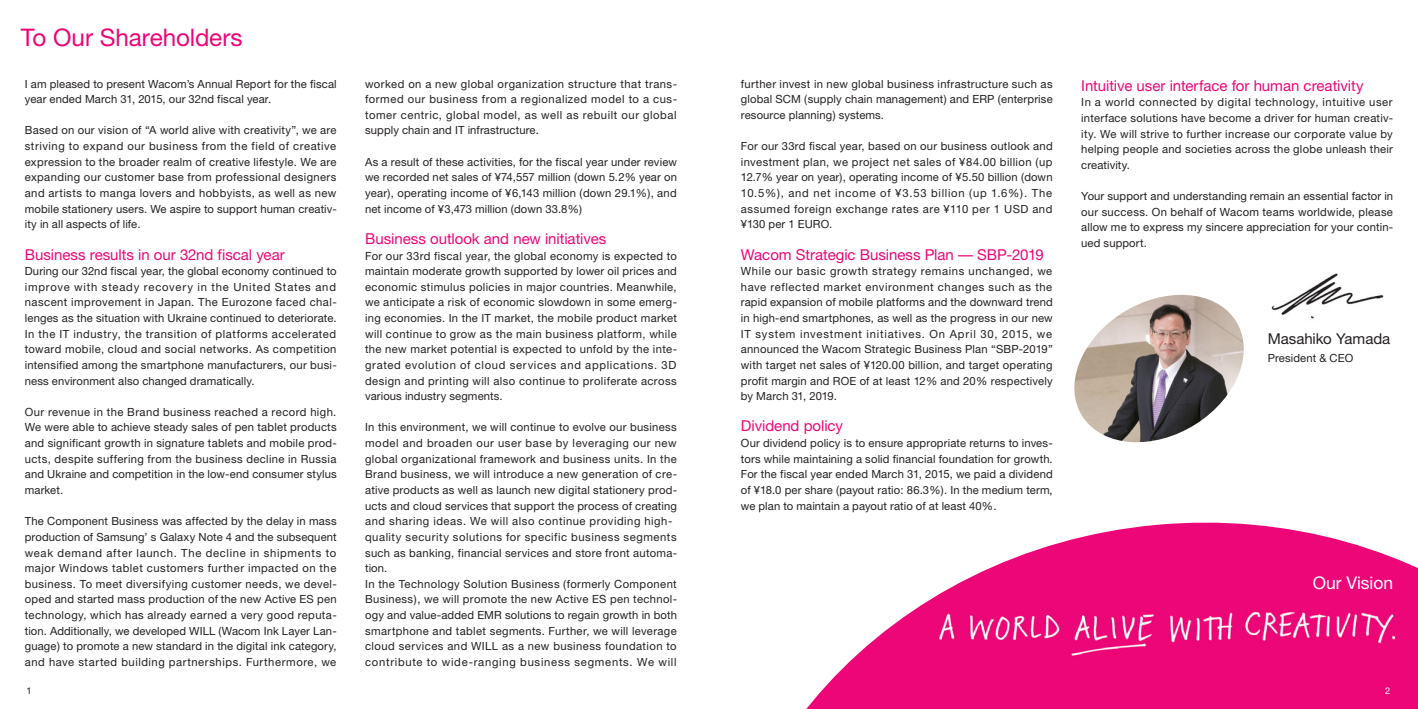
<style>
.page{position:relative;width:1418px;height:709px;background:#fff}
.page>*{position:absolute;margin:0;border:0;box-sizing:border-box;transform-origin:0 0}
.t1{font:24.25px "Helvetica Neue";letter-spacing:-.005em;color:#ed0677}
.t2{font:17.5px "Helvetica Neue";color:#fff}
.t3{font:15px "Helvetica Neue";color:#ed0677}
.t4{font:15px "Helvetica Neue";letter-spacing:-.005em;color:#231f20}
.t5{font:11.25px/15.6px "Helvetica Neue";letter-spacing:.02em;color:#231f20;text-align:justify}
.t6{font:9.38px "Helvetica Neue";color:#231f20}
.t7{font:9.38px "Helvetica Neue";color:#fff}
</style>
<div class="page">
<svg style="left:806px;top:522px;width:611px;height:187px;fill:#ed0677"></svg>
<img style="left:933px;top:606px;width:466px;height:54px">
<img style="left:1074px;top:294px;width:170px;height:149px">
<img style="left:1271px;top:273px;width:113px;height:46px">
<h1 class="t1" style="left:21px;top:29px;width:223px">To Our Shareholders</h1>
<p class="t5" style="left:25px;top:77px;width:313px">I am pleased to present Wacom’s Annual Report for the fiscal year ended March 31, 2015, our 32nd fiscal year.</p>
<p class="t5" style="left:25px;top:124px;width:313px">Based on our vision of “A world alive with creativity”, we are striving to expand our business from the field of creative expression to the broader realm of creative lifestyle. We are expanding our customer base from professional designers and artists to manga lovers and hobbyists, as well as new mobile stationery users. We aspire to support human creativ&shy;ity in all aspects of life.</p>
<h3 class="t3" style="left:25px;top:249px;width:261px">Business results in our 32nd fiscal year</h3>
<p class="t5" style="left:25px;top:264px;width:313px">During our 32nd fiscal year, the global economy continued to improve with steady recovery in the United States and nascent improvement in Japan. The Eurozone faced chal&shy;lenges as the situation with Ukraine continued to deteriorate.<br>In the IT industry, the transition of platforms accelerated toward mobile, cloud and social networks. As competition intensified among the smartphone manufacturers, our busi&shy;ness environment also changed dramatically.</p>
<p class="t5" style="left:25px;top:405px;width:313px">Our revenue in the Brand business reached a record high.<br>We were able to achieve steady sales of pen tablet products and significant growth in signature tablets and mobile prod&shy;ucts, despite suffering from the business decline in Russia and Ukraine and competition in the low-end consumer stylus market.</p>
<p class="t5" style="left:25px;top:514px;width:313px">The Component Business was affected by the delay in mass production of Samsung’ s Galaxy Note 4 and the subsequent weak demand after launch. The decline in shipments to major Windows tablet customers further impacted on the business. To meet diversifying customer needs, we devel&shy;oped and started mass production of the new Active ES pen technology, which has already earned a very good reputa&shy;tion. Additionally, we developed WILL (Wacom Ink Layer Lan&shy;guage) to promote a new standard in the digital ink category, and have started building partnerships. Furthermore, we</p>
<p class="t5" style="left:365px;top:77px;width:313px">worked on a new global organization structure that trans&shy;formed our business from a regionalized model to a cus&shy;tomer centric, global model, as well as rebuilt our global supply chain and IT infrastructure.</p>
<p class="t5" style="left:365px;top:155px;width:313px">As a result of these activities, for the fiscal year under review we recorded net sales of ¥74,557 million (down 5.2% year on year), operating income of ¥6,143 million (down 29.1%), and net income of ¥3,473 million (down 33.8%)</p>
<h3 class="t3" style="left:365px;top:233px;width:242px">Business outlook and new initiatives</h3>
<p class="t5" style="left:365px;top:249px;width:313px">For our 33rd fiscal year, the global economy is expected to maintain moderate growth supported by lower oil prices and economic stimulus policies in major countries. Meanwhile, we anticipate a risk of economic slowdown in some emerg&shy;ing economies. In the IT market, the mobile product market will continue to grow as the main business platform, while the new market potential is expected to unfold by the inte&shy;grated evolution of cloud services and applications. 3D design and printing will also continue to proliferate across various industry segments.</p>
<p class="t5" style="left:365px;top:421px;width:313px;text-align:left">In this environment, we will continue to evolve our business model and broaden our user base by leveraging our new global organizational framework and business units. In the Brand business, we will introduce a new generation of cre&shy;ative products as well as launch new digital stationery prod&shy;ucts and cloud services that support the process of creating and sharing ideas. We will also continue providing high&shy;quality security solutions for specific business segments such as banking, financial services and store front automa&shy;tion.<br>In the Technology Solution Business (formerly Component Business), we will promote the new Active ES pen technol&shy;ogy and value-added EMR solutions to regain growth in both smartphone and tablet segments. Further, we will leverage cloud services and WILL as a new business foundation to contribute to wide-ranging business segments. We will</p>
<p class="t5" style="left:741px;top:77px;width:313px">further invest in new global business infrastructure such as global SCM (supply chain management) and ERP (enterprise resource planning) systems.</p>
<p class="t5" style="left:741px;top:139px;width:313px">For our 33rd fiscal year, based on our business outlook and investment plan, we project net sales of ¥84.00 billion (up 12.7% year on year), operating income of ¥5.50 billion (down 10.5%), and net income of ¥3.53 billion (up 1.6%). The assumed foreign exchange rates are ¥110 per 1 USD and ¥130 per 1 EURO.</p>
<h3 class="t3" style="left:741px;top:249px;width:304px">Wacom Strategic Business Plan — SBP-2019</h3>
<p class="t5" style="left:741px;top:264px;width:313px">While our basic growth strategy remains unchanged, we have reflected market environment changes such as the rapid expansion of mobile platforms and the downward trend in high-end smartphones, as well as the progress in our new IT system investment initiatives. On April 30, 2015, we announced the Wacom Strategic Business Plan “SBP-2019” with target net sales of ¥120.00 billion, and target operating profit margin and ROE of at least 12% and 20% respectively by March 31, 2019.</p>
<h3 class="t3" style="left:741px;top:421px;width:104px">Dividend policy</h3>
<p class="t5" style="left:741px;top:436px;width:313px">Our dividend policy is to ensure appropriate returns to inves&shy;tors while maintaining a solid financial foundation for growth.<br>For the fiscal year ended March 31, 2015, we paid a dividend of ¥18.0 per share (payout ratio: 86.3%). In the medium term, we plan to maintain a payout ratio of at least 40%.</p>
<h3 class="t3" style="left:1081px;top:80px;width:284px">Intuitive user interface for human creativity</h3>
<p class="t5" style="left:1081px;top:96px;width:313px">In a world connected by digital technology, intuitive user interface solutions have become a driver for human creativ&shy;ity. We will strive to further increase our corporate value by helping people and societies across the globe unleash their creativity.</p>
<p class="t5" style="left:1081px;top:189px;width:313px">Your support and understanding remain an essential factor in our success. On behalf of Wacom teams worldwide, please allow me to express my sincere appreciation for your contin&shy;ued support.</p>
<h3 class="t4" style="left:1267px;top:333px;width:124px">Masahiko Yamada</h3>
<p class="t5" style="left:1267px;top:351px;width:87px">President &amp; CEO</p>
<h2 class="t2" style="left:1312px;top:576px;width:82px">Our Vision</h2>
<p class="t6" style="left:27px;top:687px;width:7px">1</p>
<p class="t7" style="left:1385px;top:687px;width:7px">2</p>
</div>
